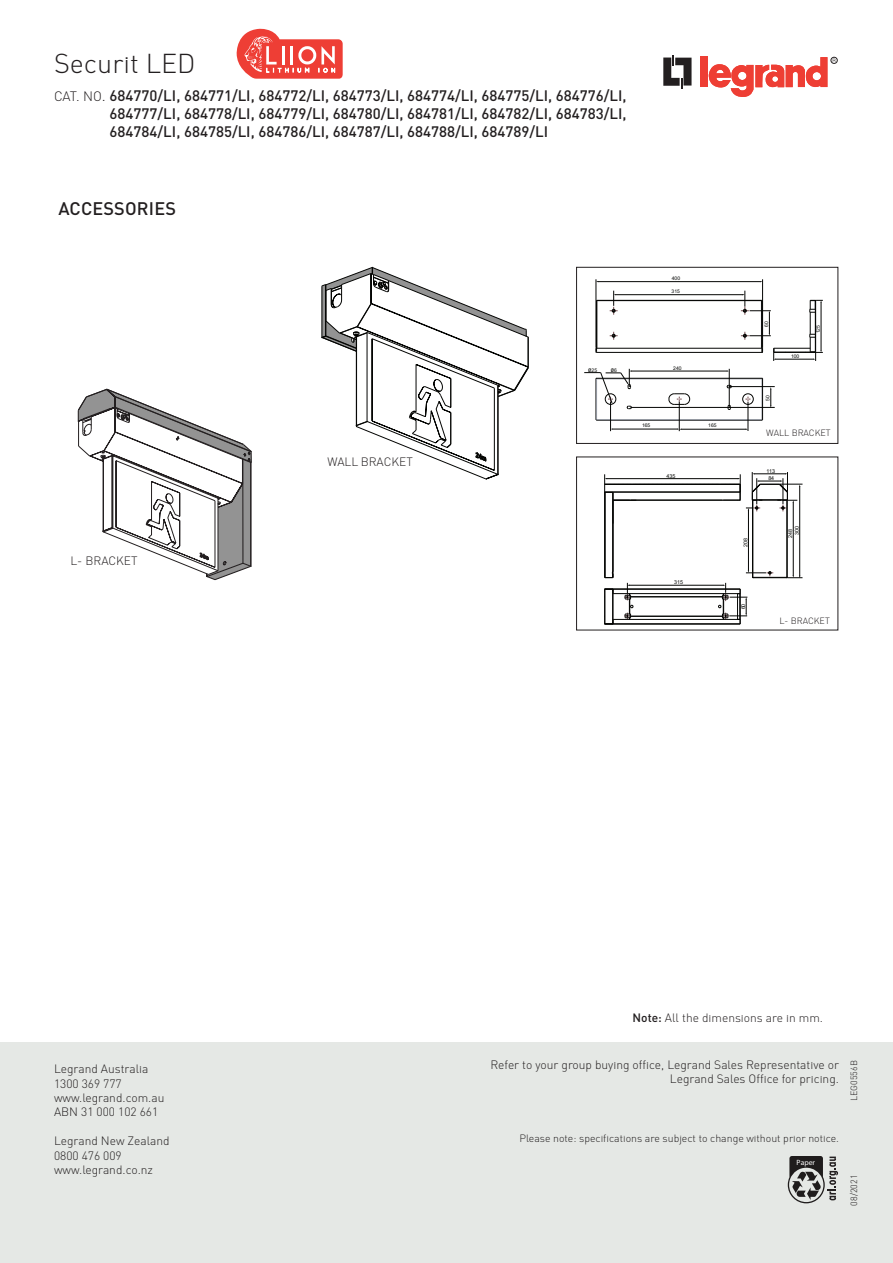
<style>
.page{position:relative;width:893px;height:1263px;background:#fff}
.page>*{position:absolute;margin:0;border:0;box-sizing:border-box;transform-origin:0 0}
.t1{font:300 27px "DIN Pro";color:#231f20}
.t2{font:500 18px "DIN Pro";letter-spacing:.01em;color:#231f20}
.t3{font:500 15px/18px "DIN Pro";color:#231f20;text-align:justify}
.t4{font:300 12px/14.4px "DIN Pro";color:#231f20}
.t5{font:300 10.5px "DIN Pro";color:#231f20}
.t6{font:300 9px "DIN Pro";color:#231f20}
.t7{font:600 condensed 7.65px "ITC Avant Garde Std";color:#fff}
.t8{font:5.4px/6.9px "Arial";color:#040503;text-align:center}
.t9{font:4.95px "Arial";color:#040503}
.t10{font:500 4.95px "DIN Pro";color:#040503}
.s1{font-weight:300;font-size:13.5px}
.s2{font-weight:300}
.s3{font-family:"DIN Pro";font-weight:500}
.s4{font-family:"Arial";font-weight:400}
.s5{font-weight:500}
</style>
<div class="page">
<svg style="left:236px;top:28px;width:107px;height:51px"></svg>
<svg style="left:663px;top:55px;width:28px;height:33px"></svg>
<div style="left:701px;top:57px;width:7px;height:30px;background:#ee3e34"></div>
<svg style="left:709px;top:57px;width:118px;height:40px"></svg>
<div style="left:831px;top:57px;width:6px;height:7px;border:1px solid #231f20;border-radius:50%"></div>
<div style="left:0;top:1042px;width:893px;height:221px;background:#e5e8e5"></div>
<svg style="left:788px;top:1156px;width:50px;height:47px"></svg>
<svg style="left:77px;top:388px;width:175px;height:193px"></svg>
<svg style="left:321px;top:266px;width:208px;height:214px"></svg>
<hr style="left:597px;top:300px;width:1px;height:48px;background:#040503">
<hr style="left:597px;top:352px;width:165px;height:1px;background:#040503">
<hr style="left:597px;top:348px;width:165px;height:1px;background:#040503">
<hr style="left:597px;top:300px;width:164px;height:1px;background:#040503">
<hr style="left:761px;top:300px;width:1px;height:48px;background:#040503">
<hr style="left:774px;top:352px;width:41px;height:1px;background:#040503">
<hr style="left:774px;top:348px;width:36px;height:1px;background:#040503">
<hr style="left:597px;top:420px;width:165px;height:1px;background:#040503">
<hr style="left:597px;top:419px;width:165px;height:1px;background:#9196a0">
<hr style="left:597px;top:379px;width:165px;height:1px;background:#9196a0">
<hr style="left:596px;top:378px;width:167px;height:1px;background:#040503">
<hr style="left:762px;top:378px;width:1px;height:42px;background:#040503">
<div style="left:743px;top:394px;width:10px;height:10px;border:1px solid #040503;border-radius:50%"></div>
<hr style="left:596px;top:279px;width:1px;height:69px;background:#040503">
<hr style="left:615px;top:294px;width:128px;height:1px;background:#040503">
<hr style="left:598px;top:281px;width:163px;height:1px;background:#040503">
<hr style="left:762px;top:279px;width:1px;height:69px;background:#040503">
<hr style="left:775px;top:359px;width:39px;height:1px;background:#040503">
<svg style="left:773px;top:348px;width:4px;height:13px"></svg>
<hr style="left:612px;top:429px;width:65px;height:1px;background:#040503">
<hr style="left:681px;top:429px;width:65px;height:1px;background:#040503">
<hr style="left:630px;top:407px;width:145px;height:1px;background:#040503">
<svg style="left:669px;top:393px;width:21px;height:38px"></svg>
<hr style="left:729px;top:386px;width:46px;height:1px;background:#040503">
<hr style="left:631px;top:371px;width:96px;height:1px;background:#040503">
<svg style="left:584px;top:369px;width:47px;height:62px"></svg>
<hr style="left:729px;top:369px;width:1px;height:39px;background:#040503">
<svg style="left:745px;top:397px;width:5px;height:34px"></svg>
<svg style="left:770px;top:387px;width:1px;height:21px"></svg>
<svg style="left:800px;top:300px;width:23px;height:61px"></svg>
<svg style="left:741px;top:291px;width:30px;height:49px"></svg>
<svg style="left:610px;top:332px;width:8px;height:8px"></svg>
<svg style="left:610px;top:291px;width:8px;height:24px"></svg>
<div style="left:576px;top:267px;width:262px;height:177px;border:1px solid #231f20"></div>
<svg style="left:604px;top:472px;width:198px;height:153px"></svg>
<h1 class="t1" style="left:54px;top:47px;width:143px">Securit LED</h1>
<p class="t3" style="left:110px;top:86px;width:518px;text-indent:-56px"><span class="s1">CAT. NO</span><span class="s2">.</span> 684770/LI, 684771/LI, 684772/LI, 684773/LI, 684774/LI, 684775/LI, 684776/LI, 684777/LI, 684778/LI, 684779/LI, 684780/LI, 684781/LI, 684782/LI, 684783/LI, 684784/LI, 684785/LI, 684786/LI, 684787/LI, 684788/LI, 684789/LI</p>
<h2 class="t2" style="left:58px;top:197px;width:119px">ACCESSORIES</h2>
<p class="t9" style="left:672px;top:275px;width:10px">400</p>
<p class="t9" style="left:672px;top:287px;width:10px">315</p>
<p class="t4" style="left:327px;top:454px;width:87px">WALL BRACKET</p>
<p class="t9" style="left:588px;top:367px;width:10px"><span class="s3">Ø</span>25</p>
<p class="t10" style="left:611px;top:367px;width:8px">Ø<span class="s4">6</span></p>
<p class="t9" style="left:673px;top:365px;width:10px">240</p>
<p class="t9" style="left:642px;top:422px;width:10px">165</p>
<p class="t8" style="left:666px;top:472px;width:10px">435</p>
<p class="t4" style="left:70px;top:553px;width:69px">L- BRACKET</p>
<p class="t8" style="left:674px;top:579px;width:10px">315</p>
<p class="t9" style="left:708px;top:422px;width:10px">165</p>
<p class="t9" style="left:763px;top:327px;width:7px;rotate:-90deg">60</p>
<p class="t9" style="left:764px;top:401px;width:7px;rotate:-90deg">50</p>
<p class="t9" style="left:791px;top:353px;width:10px">100</p>
<p class="t9" style="left:815px;top:333px;width:10px;rotate:-90deg">125</p>
<p class="t6" style="left:766px;top:427px;width:66px">WALL BRACKET</p>
<p class="t8" style="left:766px;top:468px;width:10px">113<br>84</p>
<p class="t8" style="left:742px;top:547px;width:10px;rotate:-90deg">208</p>
<p class="t8" style="left:793px;top:534px;width:10px;rotate:-90deg">300</p>
<p class="t8" style="left:787px;top:538px;width:10px;rotate:-90deg">248</p>
<p class="t8" style="left:740px;top:609px;width:7px;rotate:-90deg">60</p>
<p class="t6" style="left:779px;top:616px;width:52px">L- BRACKET</p>
<p class="t4" style="left:54px;top:1061px;width:112px">Legrand Australia<br>1300 369 777 www.legrand.com.au<br>ABN 31 000 102 661</p>
<p class="t4" style="left:54px;top:1133px;width:117px">Legrand New Zealand<br>0800 476 009 www.legrand.co.nz</p>
<p class="t4" style="left:633px;top:1010px;width:192px"><span class="s5">Note:</span> All the dimensions are in mm.</p>
<p class="t4" style="left:490px;top:1057px;width:350px;text-align:right">Refer to your group buying office, Legrand Sales Representative or<br>Legrand Sales Office for pricing.</p>
<p class="t6" style="left:848px;top:1101px;width:42px;rotate:-90deg">LEG0556B</p>
<p class="t5" style="left:519px;top:1131px;width:321px">Please note: specifications are subject to change without prior notice.</p>
<p class="t7" style="left:797px;top:1158px;width:20px">Paper</p>
<p class="t6" style="left:848px;top:1205px;width:32px;rotate:-90deg">08/2021</p>
</div>
